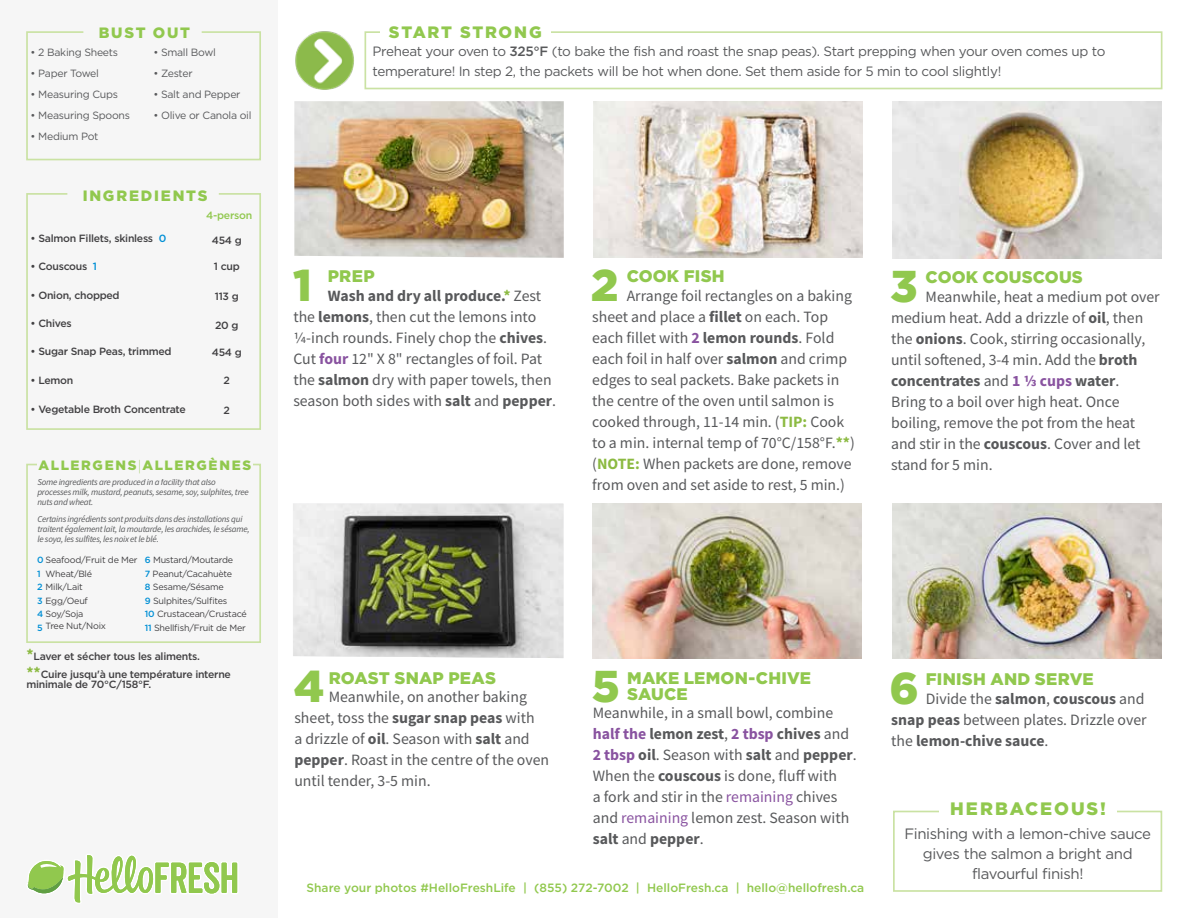
<style>
.page{position:relative;width:1188px;height:918px;background:#fff}
.page>*{position:absolute;margin:0;border:0;box-sizing:border-box;transform-origin:0 0}
.t1{font:900 44.55px "Gotham";color:#91c84e}
.t2{font:900 18px "Gotham";letter-spacing:.11em;color:#91c84e}
.t3{font:900 16.8px/16.5px "Gotham";letter-spacing:.01em;color:#91c84e}
.t4{font:900 16.5px "Gotham";letter-spacing:.105em;color:#91c84e}
.t5{font:15.75px/21px "Source Sans Pro";color:#58595b}
.t6{font:15px/20.1px "Gotham";letter-spacing:-.025em;color:#58595b;text-align:center}
.t7{font:900 15px "Gotham";letter-spacing:.12em;color:#91c84e}
.t8{font:13.5px/19.5px "Gotham";letter-spacing:-.025em;color:#58595b}
.t9{font:900 13.5px "Gotham";letter-spacing:.13em;color:#91c84e}
.t10{font:500 12px "Gotham";color:#91c84e}
.t11{font:500 10.5px/18px "Gotham";letter-spacing:-.025em;color:#414042}
.t12{font:10.5px "Gotham";letter-spacing:-.025em;color:#58595b}
.t13{font:500 10.5px "Gotham";letter-spacing:-.025em;color:#91c84e}
.t14{font:italic 9px/9.8px "Source Sans Pro";letter-spacing:-.025em;color:#58595b}
.t15{font:9px/13.5px "Gotham";letter-spacing:-.025em;color:#414042}
.t16{font:500 9px "Gotham";color:#008fd5}
.s1{color:#008fd5}
.s2{font-family:"Source Sans Pro";font-weight:200}
.s3{font-weight:500;color:#008fd5}
.s4{font-family:"Source Sans Pro";font-weight:700;font-size:15.75px;color:#8cba42}
.s5{font-weight:500}
.s6{font-weight:700}
.s7{font-weight:700;color:#8cba42}
.s8{font-weight:700;color:#8953a0}
.s9{color:#8953a0}
</style>
<div class="page">
<div style="left:0;top:0;width:278px;height:918px;background:#f6f6f6"></div>
<img style="left:294px;top:101px;width:270px;height:157px">
<img style="left:593px;top:101px;width:269px;height:157px">
<img style="left:593px;top:504px;width:269px;height:154px">
<img style="left:892px;top:504px;width:269px;height:154px">
<img style="left:293px;top:504px;width:270px;height:154px">
<img style="left:892px;top:102px;width:269px;height:156px">
<svg style="left:26px;top:31px;width:235px;height:130px"></svg>
<svg style="left:26px;top:193px;width:235px;height:237px"></svg>
<svg style="left:893px;top:810px;width:270px;height:82px"></svg>
<div style="left:940px;top:802px;width:177px;height:27px;background:#fff"></div>
<img style="left:295px;top:31px;width:70px;height:58px">
<svg style="left:26px;top:463px;width:235px;height:180px"></svg>
<div style="left:37px;top:460px;width:216px;height:19px;background:#f6f6f6"></div>
<div style="left:365px;top:31px;width:797px;height:58px;border:2px solid #cae2a3"></div>
<div style="left:380px;top:26px;width:171px;height:17px;background:#fff"></div>
<svg style="left:27px;top:855px;width:211px;height:48px"></svg>
<p class="t7" style="left:99px;top:24px;width:93px">BUST OUT</p>
<p class="t12" style="left:31px;top:46px;width:89px">• 2 Baking Sheets</p>
<p class="t12" style="left:31px;top:67px;width:70px">• Paper Towel</p>
<p class="t12" style="left:31px;top:88px;width:89px">• Measuring Cups</p>
<p class="t12" style="left:31px;top:109px;width:101px">• Measuring Spoons</p>
<p class="t12" style="left:31px;top:130px;width:69px">• Medium Pot</p>
<p class="t12" style="left:153px;top:46px;width:64px">• Small Bowl</p>
<p class="t12" style="left:153px;top:67px;width:41px">• Zester</p>
<p class="t12" style="left:153px;top:88px;width:89px">• Salt and Pepper</p>
<p class="t12" style="left:153px;top:109px;width:100px">• Olive or Canola oil</p>
<p class="t7" style="left:83px;top:187px;width:126px">INGREDIENTS</p>
<p class="t11" style="left:31px;top:230px;width:137px">• Salmon Fillets, skinless <span class="s1">0</span></p>
<p class="t11" style="left:212px;top:231px;width:32px">454 g</p>
<p class="t11" style="left:214px;top:257px;width:27px">1 cup</p>
<p class="t11" style="left:215px;top:287px;width:25px">113 g</p>
<p class="t11" style="left:215px;top:316px;width:25px">20 g</p>
<p class="t11" style="left:212px;top:343px;width:32px">454 g</p>
<p class="t11" style="left:224px;top:372px;width:8px">2</p>
<p class="t11" style="left:224px;top:401px;width:8px">2</p>
<p class="t13" style="left:206px;top:208px;width:48px">4-person</p>
<p class="t11" style="left:31px;top:257px;width:68px">• Couscous <span class="s1">1</span></p>
<p class="t11" style="left:31px;top:286px;width:91px">• Onion, chopped</p>
<p class="t11" style="left:31px;top:314px;width:43px">• Chives</p>
<p class="t11" style="left:31px;top:342px;width:142px">• Sugar Snap Peas, trimmed</p>
<p class="t11" style="left:31px;top:371px;width:44px">• Lemon</p>
<p class="t11" style="left:31px;top:400px;width:157px">• Vegetable Broth Concentrate</p>
<p class="t9" style="left:39px;top:457px;width:214px">ALLERGENS<span class="s2">|</span>ALLERGÈNES</p>
<p class="t14" style="left:37px;top:477px;width:213px">Some ingredients are produced in a facility that also processes milk, mustard, peanuts, sesame, soy, sulphites, tree nuts and wheat.</p>
<p class="t14" style="left:37px;top:514px;width:214px">Certains ingrédients sont produits dans des installations qui traitent également lait, la moutarde, les arachides, le sésame, le soya, les sulfites, les noix et le blé.</p>
<p class="t15" style="left:37px;top:553px;width:102px"><span class="s3">0</span> Seafood/Fruit de Mer</p>
<p class="t15" style="left:46px;top:567px;width:48px">Wheat/Blé</p>
<p class="t15" style="left:37px;top:580px;width:47px"><span class="s3">2</span> Milk/Lait</p>
<p class="t15" style="left:37px;top:594px;width:52px"><span class="s3">3</span> Egg/Oeuf</p>
<p class="t15" style="left:37px;top:607px;width:48px"><span class="s3">4</span> Soy/Soja</p>
<p class="t15" style="left:46px;top:619px;width:62px">Tree Nut/Noix</p>
<p class="t15" style="left:145px;top:553px;width:103px"><span class="s3">6</span> Mustard/Moutarde<br><span class="s3">7</span> Peanut/Cacahuète<br><span class="s3">8</span> Sesame/Sésame<br><span class="s3">9</span> Sulphites/Sulfites<br><span class="s3">10</span> Crustacean/Crustacé<br><span class="s3">11</span> Shellfish/Fruit de Mer</p>
<p class="t16" style="left:37px;top:567px;width:5px">1</p>
<p class="t16" style="left:37px;top:622px;width:7px">5</p>
<p class="t11" style="left:26px;top:647px;width:206px"><span class="s4">*</span>Laver et sécher tous les aliments. <span class="s4">**</span>Cuire jusqu'à une température interne</p>
<p class="t11" style="left:26px;top:675px;width:126px">minimale de 70°C/158°F.</p>
<p class="t4" style="left:389px;top:23px;width:154px">START STRONG</p>
<p class="t8" style="left:373px;top:41px;width:734px">Preheat your oven to <span class="s5">325°F</span> (to bake the fish and roast the snap peas). Start prepping when your oven comes up to temperature! In step 2, the packets will be hot when done. Set them aside for 5 min to cool slightly!</p>
<h1 class="t1" style="left:293px;top:259px;width:20px">1</h1>
<p class="t3" style="left:328px;top:267px;width:48px">PREP</p>
<p class="t5" style="left:293px;top:285px;width:264px;text-indent:34px"><span class="s6">Wash and dry all produce.</span><span class="s7">*</span> Zest the <span class="s6">lemons</span>, then cut the lemons into 1/4-inch rounds. Finely chop the <span class="s6">chives</span>.<br>Cut <span class="s8">four</span> 12" X 8" rectangles of foil. Pat the <span class="s6">salmon</span> dry with paper towels, then season both sides with <span class="s6">salt</span> and <span class="s6">pepper</span>.</p>
<h1 class="t1" style="left:591px;top:259px;width:29px">2</h1>
<p class="t3" style="left:627px;top:267px;width:99px">COOK FISH</p>
<p class="t5" style="left:592px;top:285px;width:264px;text-indent:34px">Arrange foil rectangles on a baking sheet and place a <span class="s6">fillet</span> on each. Top each fillet with <span class="s8">2</span> <span class="s6">lemon rounds</span>. Fold each foil in half over <span class="s6">salmon</span> and crimp edges to seal packets. Bake packets in the centre of the oven until salmon is cooked through, 11-14 min. (<span class="s7">TIP:</span> Cook to a min. internal temp of 70°C/158°F.<span class="s7">**</span>) (<span class="s7">NOTE:</span> When packets are done, remove from oven and set aside to rest, 5 min.)</p>
<h1 class="t1" style="left:890px;top:261px;width:29px">3</h1>
<p class="t3" style="left:926px;top:269px;width:159px">COOK COUSCOUS</p>
<p class="t5" style="left:891px;top:286px;width:270px;text-indent:34px">Meanwhile, heat a medium pot over medium heat. Add a drizzle of <span class="s6">oil</span>, then the <span class="s6">onions</span>. Cook, stirring occasionally, until softened, 3-4 min. Add the <span class="s6">broth concentrates</span> and <span class="s8">1 1/3 cups</span> <span class="s6">water</span>.<br>Bring to a boil over high heat. Once boiling, remove the pot from the heat and stir in the <span class="s6">couscous</span>. Cover and let stand for 5 min.</p>
<h1 class="t1" style="left:294px;top:661px;width:32px">4</h1>
<p class="t3" style="left:329px;top:669px;width:169px">ROAST SNAP PEAS</p>
<p class="t5" style="left:294px;top:687px;width:256px;text-indent:34px">Meanwhile, on another baking sheet, toss the <span class="s6">sugar snap peas</span> with<br>a drizzle of <span class="s6">oil</span>. Season with <span class="s6">salt</span> and <span class="s6">pepper</span>. Roast in the centre of the oven until tender, 3-5 min.</p>
<h1 class="t1" style="left:592px;top:661px;width:30px">5</h1>
<p class="t3" style="left:627px;top:669px;width:185px">MAKE LEMON-CHIVE<br>SAUCE</p>
<p class="t5" style="left:593px;top:702px;width:265px">Meanwhile, in a small bowl, combine <span class="s8">half the</span> <span class="s6">lemon zest</span>, <span class="s8">2 tbsp</span> <span class="s6">chives</span> and <span class="s8">2 tbsp</span> <span class="s6">oil</span>. Season with <span class="s6">salt</span> and <span class="s6">pepper</span>.<br>When the <span class="s6">couscous</span> is done, fluff with<br>a fork and stir in the <span class="s9">remaining</span> chives and <span class="s9">remaining</span> lemon zest. Season with <span class="s6">salt</span> and <span class="s6">pepper</span>.</p>
<p class="t10" style="left:307px;top:880px;width:559px">Share your photos #HelloFreshLife | (855) 272-7002 | HelloFresh.ca | hello@hellofresh.ca</p>
<h1 class="t1" style="left:889px;top:662px;width:31px">6</h1>
<p class="t3" style="left:926px;top:670px;width:170px">FINISH AND SERVE</p>
<p class="t5" style="left:891px;top:688px;width:257px;text-indent:34px">Divide the <span class="s6">salmon</span>, <span class="s6">couscous</span> and <span class="s6">snap peas</span> between plates. Drizzle over the <span class="s6">lemon-chive sauce</span>.</p>
<p class="t2" style="left:950px;top:798px;width:157px">HERBACEOUS!</p>
<p class="t6" style="left:904px;top:823px;width:248px">Finishing with a lemon-chive sauce gives the salmon a bright and flavourful finish!</p>
</div>
